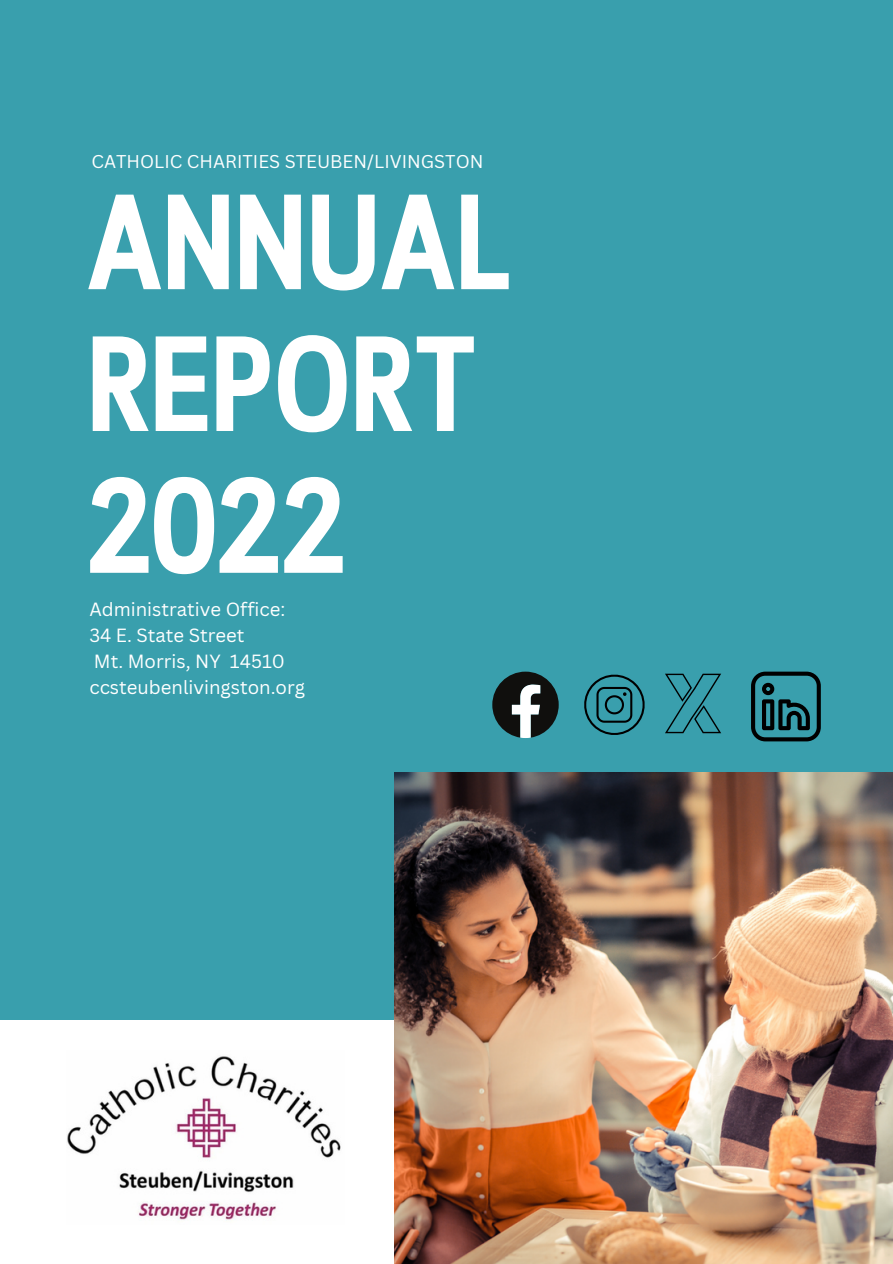
<style>
.page{position:relative;width:893px;height:1264px;background:#fff}
.page>*{position:absolute;margin:0;border:0;box-sizing:border-box;transform-origin:0 0}
.t1{font:700 135px "Cloud Cond";color:#fff}
.t2{font:18.6px "Canva Sans";color:#fff}
.t3{font:18px "Canva Sans";color:#fff}
</style>
<div class="page">
<div style="left:0;top:0;width:892px;height:1263px;background:#399fad"></div>
<div style="left:0;top:1020px;width:725px;height:243px;background:#fff"></div>
<img style="left:394px;top:772px;width:498px;height:491px">
<img style="left:67px;top:1056px;width:274px;height:164px">
<svg style="left:492px;top:671px;width:66px;height:67px"></svg>
<svg style="left:584px;top:674px;width:61px;height:61px"></svg>
<svg style="left:665px;top:673px;width:56px;height:60px"></svg>
<svg style="left:751px;top:671px;width:69px;height:70px"></svg>
<p class="t3" style="left:91px;top:149px;width:393px">CATHOLIC CHARITIES STEUBEN/LIVINGSTON</p>
<p class="t1" style="left:87px;top:190px;width:426px">ANNUAL</p>
<p class="t1" style="left:87px;top:332px;width:391px">REPORT</p>
<p class="t1" style="left:87px;top:474px;width:260px">2022</p>
<p class="t2" style="left:89px;top:596px;width:197px">Administrative Office:</p>
<p class="t2" style="left:89px;top:622px;width:157px">34 E. State Street</p>
<p class="t2" style="left:94px;top:648px;width:192px">Mt. Morris, NY 14510</p>
<p class="t2" style="left:89px;top:674px;width:217px">ccsteubenlivingston.org</p>
</div>
